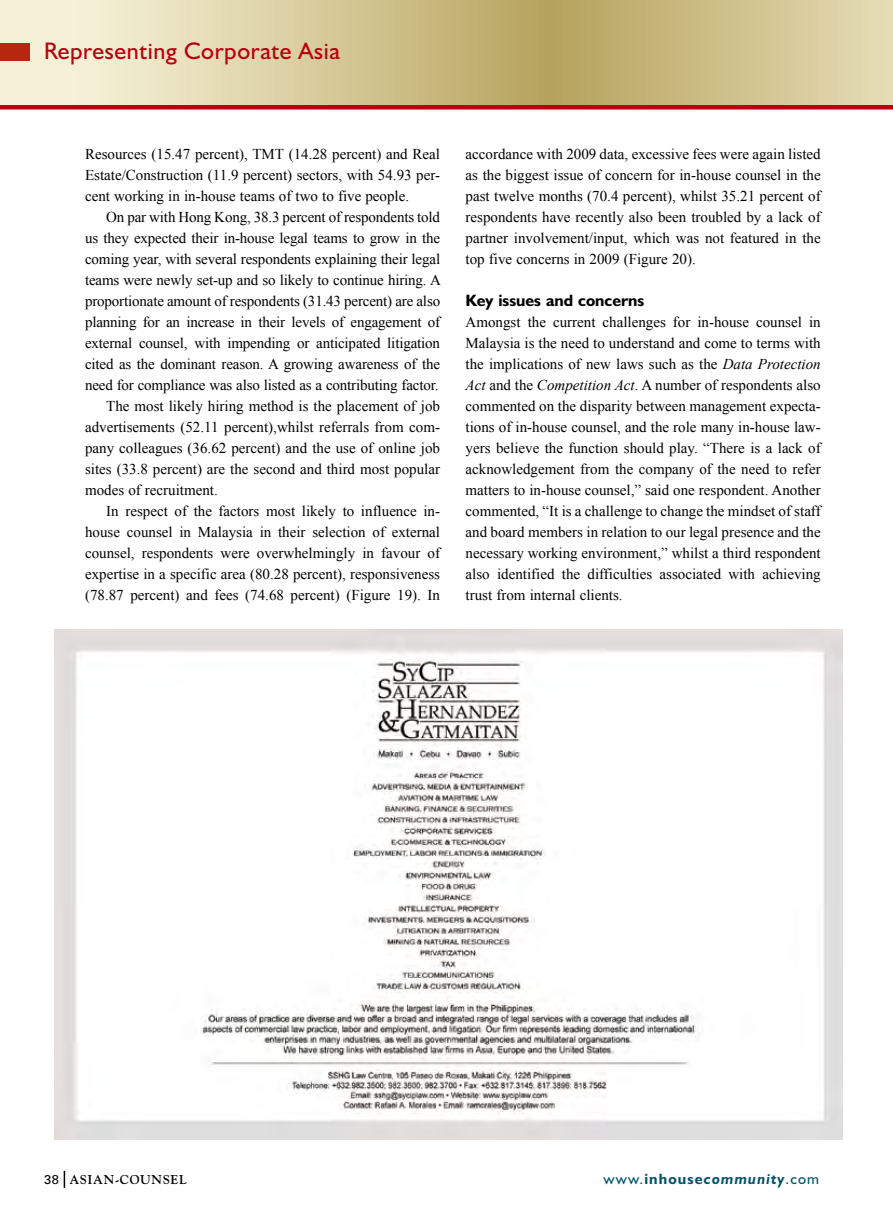
<style>
.page{position:relative;width:893px;height:1212px;background:#fff}
.page>*{position:absolute;margin:0;border:0;box-sizing:border-box;transform-origin:0 0}
.t1{font:24px "Humanist 521 BT";letter-spacing:.025em;color:#ba000e}
.t2{font:700 16.5px "Humanist 521 BT";color:#000}
.t3{font:15px/21px "Times New Roman";color:#000;text-align:justify}
.t4{font:italic 700 15px "Humanist 521 BT";letter-spacing:.075em;color:#00536a}
.t5{font:700 12.75px "Goudy";letter-spacing:.05em;color:#000}
.s1{font-style:italic}
.s2{font-family:"Univers";font-weight:400}
.s3{font-weight:400;font-style:normal}
.s4{font-style:normal}
</style>
<div class="page">
<svg style="left:0;top:0;width:893px;height:110px"></svg>
<img style="left:54px;top:629px;width:789px;height:511px">
<svg style="left:64px;top:1171px;width:1px;height:17px"></svg>
<div style="left:0;top:43px;width:30px;height:18px;background:#b7270f"></div>
<h1 class="t1" style="left:44px;top:36px;width:297px">Representing Corporate Asia</h1>
<p class="t3" style="left:85px;top:143px;width:357px">Resources (15.47 percent), TMT (14.28 percent) and Real Estate/Construction (11.9 percent) sectors, with 54.93 per&shy;cent working in in-house teams of two to five people.</p>
<p class="t3" style="left:106px;top:206px;width:335px">On par with Hong Kong, 38.3 percent of respondents told</p>
<p class="t3" style="left:85px;top:227px;width:357px">us they expected their in-house legal teams to grow in the</p>
<p class="t3" style="left:85px;top:248px;width:357px">coming year, with several respondents explaining their legal</p>
<p class="t3" style="left:85px;top:269px;width:357px">teams were newly set-up and so likely to continue hiring. A</p>
<p class="t3" style="left:85px;top:290px;width:357px">proportionate amount of respondents (31.43 percent) are also</p>
<p class="t3" style="left:85px;top:311px;width:357px">planning for an increase in their levels of engagement of</p>
<p class="t3" style="left:85px;top:332px;width:357px">external counsel, with impending or anticipated litigation</p>
<p class="t3" style="left:85px;top:353px;width:357px">cited as the dominant reason. A growing awareness of the</p>
<p class="t3" style="left:85px;top:374px;width:355px">need for compliance was also listed as a contributing factor.</p>
<p class="t3" style="left:106px;top:395px;width:335px">The most likely hiring method is the placement of job</p>
<p class="t3" style="left:85px;top:416px;width:357px">advertisements (52.11 percent),whilst referrals from com-</p>
<p class="t3" style="left:85px;top:437px;width:357px">pany colleagues (36.62 percent) and the use of online job</p>
<p class="t3" style="left:85px;top:458px;width:357px">sites (33.8 percent) are the second and third most popular</p>
<p class="t3" style="left:85px;top:479px;width:134px">modes of recruitment.</p>
<p class="t3" style="left:106px;top:500px;width:335px">In respect of the factors most likely to influence in-</p>
<p class="t3" style="left:85px;top:521px;width:357px">house counsel in Malaysia in their selection of external</p>
<p class="t3" style="left:85px;top:542px;width:357px">counsel, respondents were overwhelmingly in favour of</p>
<p class="t3" style="left:85px;top:563px;width:357px">expertise in a specific area (80.28 percent), responsiveness</p>
<p class="t3" style="left:85px;top:584px;width:357px">(78.87 percent) and fees (74.68 percent) (Figure 19). In</p>
<p class="t3" style="left:466px;top:143px;width:357px">accordance with 2009 data, excessive fees were again listed as the biggest issue of concern for in-house counsel in the past twelve months (70.4 percent), whilst 35.21 percent of respondents have recently also been troubled by a lack of partner involvement/input, which was not featured in the top five concerns in 2009 (Figure 20).</p>
<p class="t2" style="left:466px;top:290px;width:180px">Key issues and concerns</p>
<p class="t3" style="left:466px;top:311px;width:357px">Amongst the current challenges for in-house counsel in Malaysia is the need to understand and come to terms with the implications of new laws such as the <span class="s1">Data Protection Act</span> and the <span class="s1">Competition Act</span>. A number of respondents also commented on the disparity between management expecta&shy;tions of in-house counsel, and the role many in-house law&shy;yers believe the function should play. “There is a lack of acknowledgement from the company of the need to refer matters to in-house counsel,” said one respondent. Another commented, “It is a challenge to change the mindset of staff and board members in relation to our legal presence and the necessary working environment,” whilst a third respondent also identified the difficulties associated with achieving trust from internal clients.</p>
<p class="t5" style="left:44px;top:1172px;width:144px"><span class="s2">38</span> ASIAN-COUNSEL</p>
<p class="t4" style="left:603px;top:1169px;width:217px"><span class="s3">www.</span><span class="s4">inhouse</span>community<span class="s3">.com</span></p>
</div>
